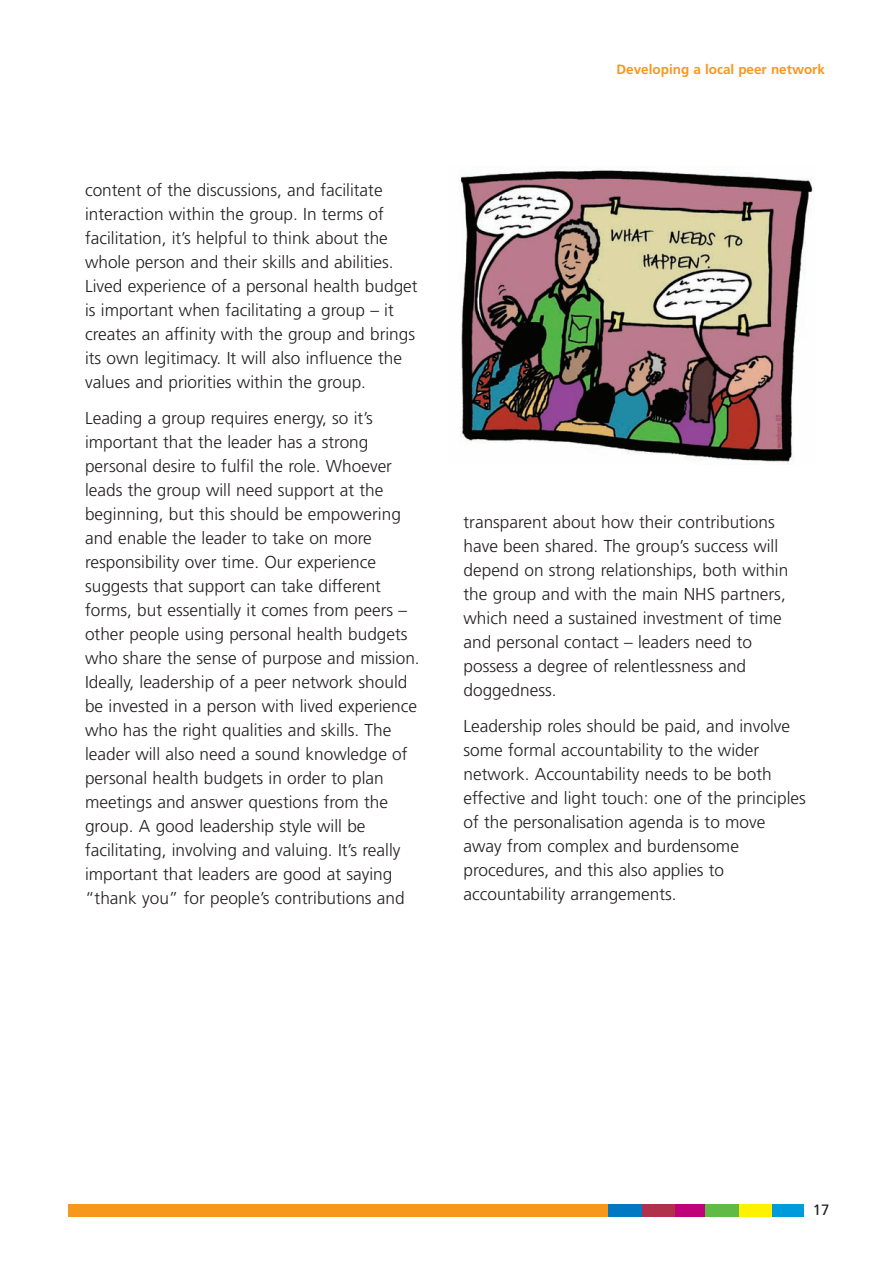
<style>
.page{position:relative;width:893px;height:1263px;background:#fff}
.page>*{position:absolute;margin:0;border:0;box-sizing:border-box;transform-origin:0 0}
.t1{font:300 17.25px/24px "Frutiger";color:#231f20}
.t2{font:15px "Frutiger";color:#231f20}
.t3{font:700 13.5px "Frutiger";color:#f7981d}
</style>
<div class="page">
<div style="left:68px;top:1204px;width:578px;height:12px;background:#f7981d"></div>
<div style="left:673px;top:1204px;width:34px;height:12px;background:#bf027a"></div>
<div style="left:641px;top:1204px;width:33px;height:12px;background:#b1314d"></div>
<div style="left:609px;top:1204px;width:33px;height:12px;background:#0079c2"></div>
<div style="left:770px;top:1204px;width:33px;height:12px;background:#009bda"></div>
<div style="left:738px;top:1204px;width:33px;height:12px;background:#fff101"></div>
<div style="left:706px;top:1204px;width:33px;height:12px;background:#60bb46"></div>
<img style="left:460px;top:170px;width:353px;height:294px">
<p class="t1" style="left:85px;top:179px;width:334px">content of the discussions, and facilitate interaction within the group. In terms of facilitation, it’s helpful to think about the whole person and their skills and abilities.<br>Lived experience of a personal health budget is important when facilitating a group – it creates an affinity with the group and brings its own legitimacy. It will also influence the values and priorities within the group.</p>
<p class="t1" style="left:85px;top:407px;width:336px">Leading a group requires energy, so it’s important that the leader has a strong personal desire to fulfil the role. Whoever leads the group will need support at the beginning, but this should be empowering and enable the leader to take on more responsibility over time. Our experience suggests that support can take different forms, but essentially it comes from peers – other people using personal health budgets who share the sense of purpose and mission.<br>Ideally, leadership of a peer network should be invested in a person with lived experience who has the right qualities and skills. The leader will also need a sound knowledge of personal health budgets in order to plan meetings and answer questions from the group. A good leadership style will be facilitating, involving and valuing. It’s really important that leaders are good at saying “thank you” for people’s contributions and</p>
<p class="t3" style="left:616px;top:63px;width:210px">Developing a local peer network</p>
<p class="t1" style="left:463px;top:511px;width:326px">transparent about how their contributions have been shared. The group’s success will depend on strong relationships, both within the group and with the main NHS partners, which need a sustained investment of time and personal contact – leaders need to possess a degree of relentlessness and doggedness.</p>
<p class="t1" style="left:463px;top:715px;width:344px">Leadership roles should be paid, and involve some formal accountability to the wider network. Accountability needs to be both effective and light touch: one of the principles of the personalisation agenda is to move away from complex and burdensome procedures, and this also applies to accountability arrangements.</p>
<p class="t2" style="left:813px;top:1203px;width:18px">17</p>
</div>
